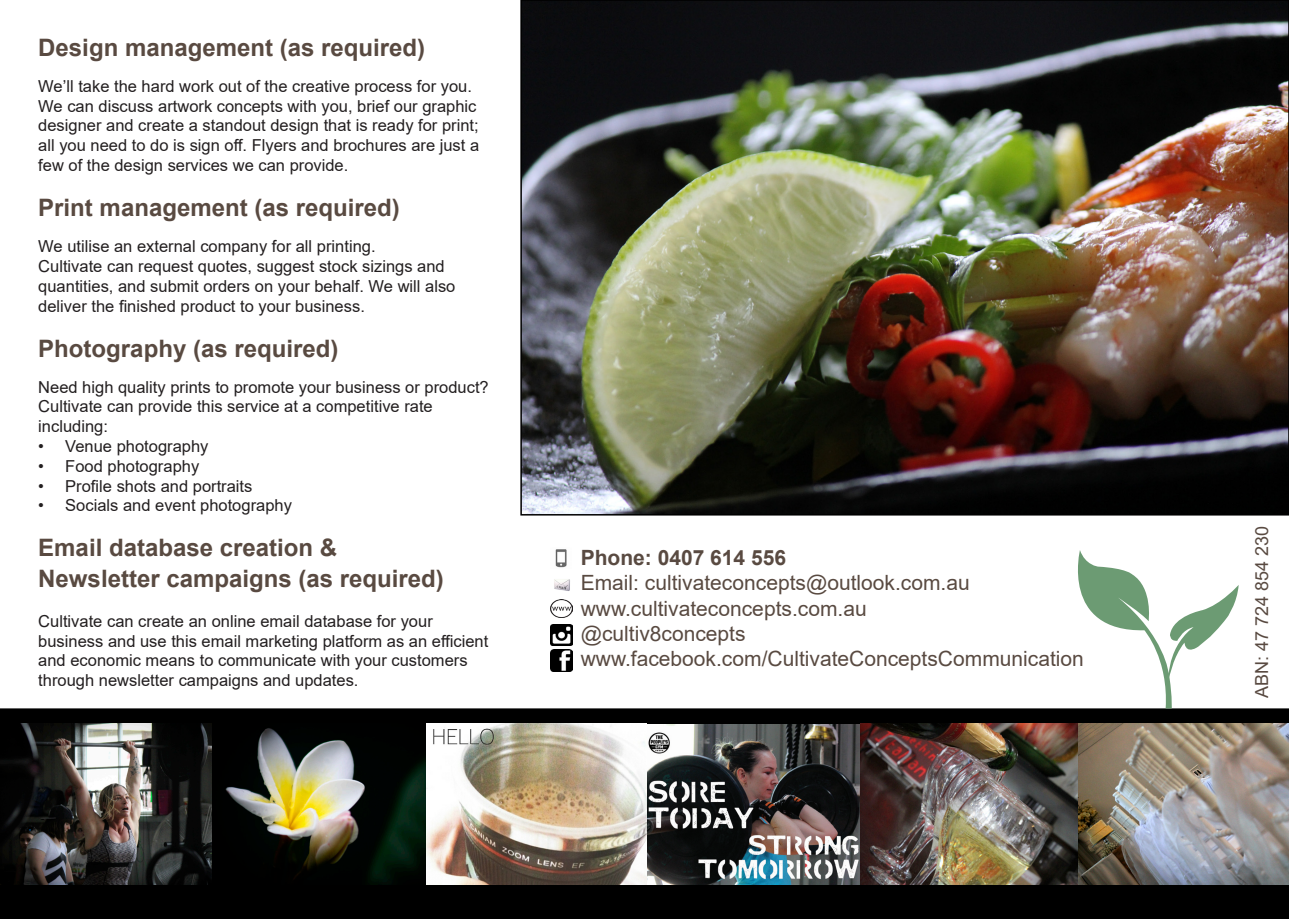
<style>
.page{position:relative;width:1289px;height:919px;background:#fff}
.page>*{position:absolute;margin:0;border:0;box-sizing:border-box;transform-origin:0 0}
.t1{font:700 24px "Arial";color:#594a41}
.t2{font:21px "Arial";color:#594a41}
.t3{font:700 21px "Arial";color:#594a41}
.t4{font:18px "Arial";color:#594a41}
.t5{font:16.5px/19.8px "Arial";color:#231f20}
</style>
<div class="page">
<div style="left:1px;top:709px;width:1287px;height:209px;background:#000"></div>
<div style="left:0;top:708px;width:1288px;height:210px;border:2px solid #000"></div>
<img style="left:523px;top:3px;width:762px;height:509px">
<img style="left:551px;top:624px;width:21px;height:21px">
<img style="left:551px;top:649px;width:21px;height:22px">
<img style="left:551px;top:599px;width:21px;height:19px">
<img style="left:554px;top:579px;width:16px;height:12px">
<img style="left:555px;top:549px;width:12px;height:19px">
<img style="left:0;top:723px;width:1288px;height:161px">
<svg style="left:1078px;top:550px;width:160px;height:158px"></svg>
<p class="t1" style="left:38px;top:30px;width:388px">Design management (as required)</p>
<p class="t5" style="left:38px;top:76px;width:442px">We’ll take the hard work out of the creative process for you.<br>We can discuss artwork concepts with you, brief our graphic designer and create a standout design that is ready for print; all you need to do is sign off. Flyers and brochures are just a few of the design services we can provide.</p>
<p class="t1" style="left:38px;top:191px;width:363px">Print management (as required)</p>
<p class="t5" style="left:38px;top:236px;width:339px">We utilise an external company for all printing.</p>
<p class="t5" style="left:38px;top:256px;width:418px">Cultivate can request quotes, suggest stock sizings and quantities, and submit orders on your behalf. We will also deliver the finished product to your business.</p>
<p class="t1" style="left:38px;top:331px;width:302px">Photography (as required)</p>
<p class="t5" style="left:38px;top:377px;width:452px">Need high quality prints to promote your business or product?<br>Cultivate can provide this service at a competitive rate including:</p>
<p class="t5" style="left:38px;top:436px;width:172px">• Venue photography</p>
<p class="t5" style="left:38px;top:456px;width:162px">• Food photography</p>
<p class="t5" style="left:38px;top:476px;width:216px">• Profile shots and portraits</p>
<p class="t5" style="left:38px;top:495px;width:255px">• Socials and event photography</p>
<p class="t1" style="left:38px;top:531px;width:300px">Email database creation &amp;</p>
<p class="t1" style="left:38px;top:561px;width:407px">Newsletter campaigns (as required)</p>
<p class="t5" style="left:38px;top:611px;width:451px">Cultivate can create an online email database for your business and use this email marketing platform as an efficient and economic means to communicate with your customers through newsletter campaigns and updates.</p>
<p class="t3" style="left:580px;top:543px;width:207px">Phone: 0407 614 556</p>
<p class="t2" style="left:580px;top:568px;width:390px">Email: cultivateconcepts@outlook.com.au</p>
<p class="t2" style="left:580px;top:593px;width:287px">www.cultivateconcepts.com.au</p>
<p class="t2" style="left:580px;top:619px;width:166px">@cultiv8concepts</p>
<p class="t2" style="left:580px;top:644px;width:504px">www.facebook.com/CultivateConceptsCommunication</p>
<p class="t4" style="left:1249px;top:698px;width:174px;rotate:-90deg">ABN: 47 724 854 230</p>
</div>
